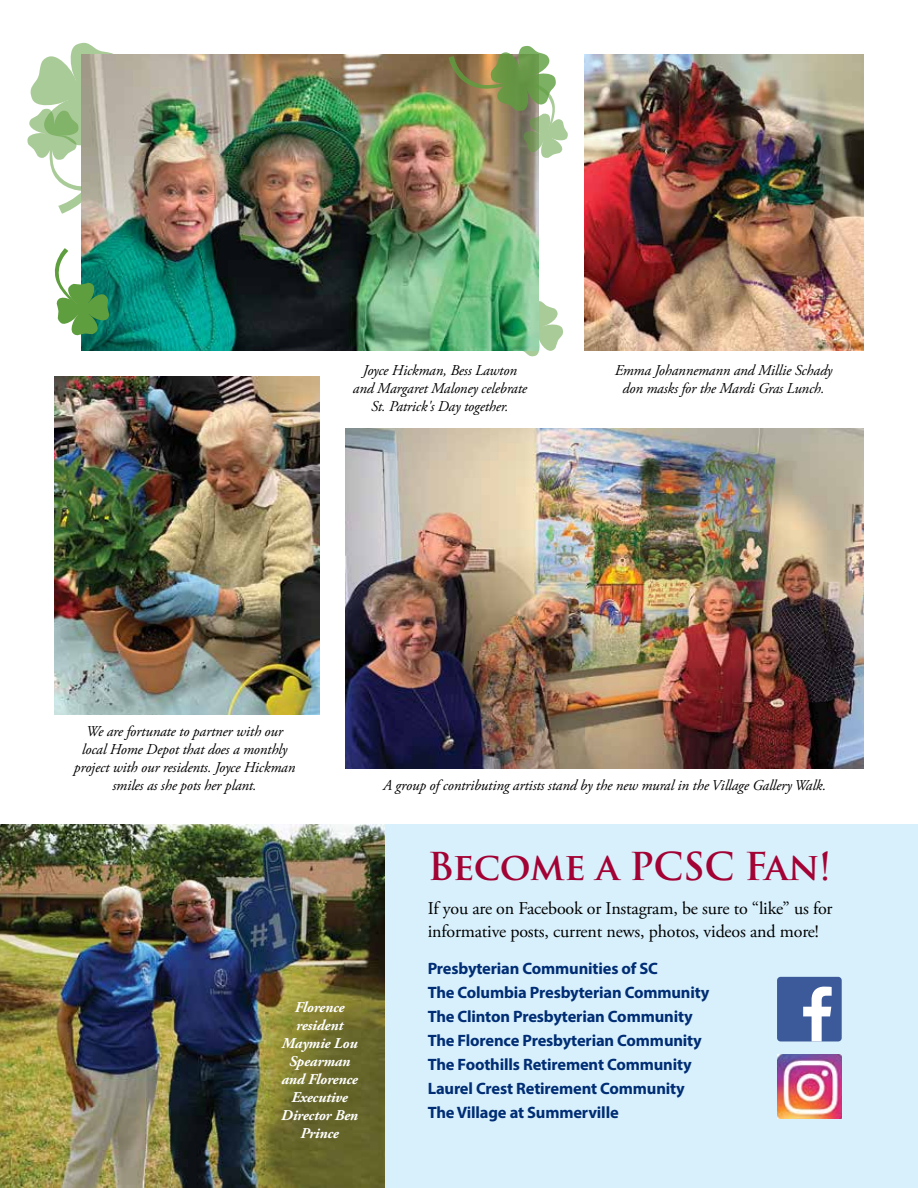
<style>
.page{position:relative;width:918px;height:1188px;background:#fff}
.page>*{position:absolute;margin:0;border:0;box-sizing:border-box;transform-origin:0 0}
.t1{font:700 37.5px "Trajan Pro";letter-spacing:-.015em;color:#a30234}
.t2{font:18px/22.5px "Adobe Garamond Pro";letter-spacing:-.01em;color:#000}
.t3{font:700 16.5px/24px "Myriad Pro";letter-spacing:-.01em;color:#002d74}
.t4{font:italic 15px/18px "Adobe Garamond Pro";letter-spacing:-.01em;color:#000;text-align:center}
.t5{font:italic 700 15px/18px "Adobe Garamond Pro";letter-spacing:-.01em;color:#fff;text-align:center}
</style>
<div class="page">
<svg style="left:523px;top:299px;width:40px;height:58px"></svg>
<img style="left:81px;top:54px;width:457px;height:297px">
<img style="left:584px;top:54px;width:280px;height:297px">
<img style="left:346px;top:428px;width:518px;height:341px">
<img style="left:54px;top:377px;width:266px;height:338px">
<div style="left:369px;top:824px;width:549px;height:364px;background:#d7f0fc"></div>
<div style="left:777px;top:977px;width:65px;height:64px;background:#3c5a99;border-radius:4px"></div>
<svg style="left:803px;top:987px;width:29px;height:54px"></svg>
<img style="left:777px;top:1054px;width:65px;height:65px">
<img style="left:0;top:824px;width:384px;height:364px">
<svg style="left:54px;top:248px;width:57px;height:89px"></svg>
<svg style="left:27px;top:42px;width:110px;height:172px"></svg>
<img style="left:448px;top:45px;width:120px;height:114px">
<p class="t4" style="left:353px;top:361px;width:176px">Joyce Hickman, Bess Lawton and Margaret Maloney celebrate<br>St. Patrick's Day together.</p>
<p class="t4" style="left:615px;top:361px;width:219px">Emma Johannemann and Millie Schady don masks for the Mardi Gras Lunch.</p>
<p class="t4" style="left:74px;top:722px;width:223px">We are fortunate to partner with our local Home Depot that does a monthly project with our residents. Joyce Hickman smiles as she pots her plant.</p>
<p class="t4" style="left:383px;top:777px;width:445px">A group of contributing artists stand by the new mural in the Village Gallery Walk.</p>
<p class="t5" style="left:281px;top:998px;width:78px">Florence resident<br>Maymie Lou<br>Spearman and Florence<br>Executive<br>Director Ben<br>Prince</p>
<h1 class="t1" style="left:428px;top:843px;width:405px">Become a PCSC Fan!</h1>
<p class="t2" style="left:428px;top:898px;width:406px">If you are on Facebook or Instagram, be sure to “like” us for informative posts, current news, photos, videos and more!</p>
<p class="t3" style="left:428px;top:956px;width:283px">Presbyterian Communities of SC<br>The Columbia Presbyterian Community The Clinton Presbyterian Community The Florence Presbyterian Community The Foothills Retirement Community Laurel Crest Retirement Community The Village at Summerville</p>
</div>
